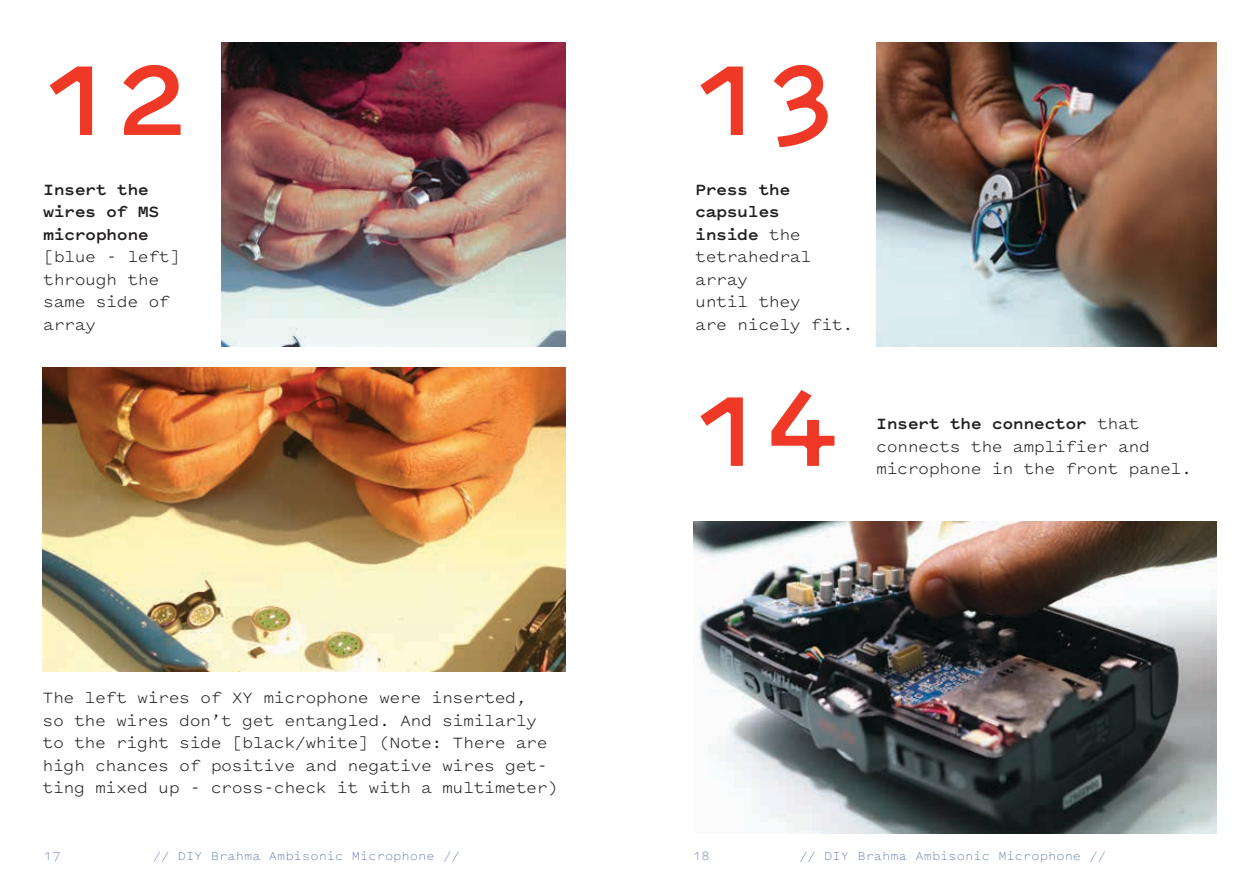
<style>
.page{position:relative;width:1259px;height:893px;background:#fff}
.page>*{position:absolute;margin:0;border:0;box-sizing:border-box;transform-origin:0 0}
.t1{font:700 120px "Pitch Sans";color:#ef3825}
.t2{font:18px/22.5px "Pitch Sans";letter-spacing:-.03em;color:#231f20}
.t3{font:700 18px/22.5px "Pitch Sans";letter-spacing:-.03em;color:#231f20}
.t4{font:300 13.5px "Pitch Sans";color:#3954a5}
.s1{font-weight:700}
</style>
<div class="page">
<img style="left:221px;top:43px;width:345px;height:303px">
<img style="left:43px;top:367px;width:523px;height:304px">
<img style="left:876px;top:43px;width:340px;height:303px">
<img style="left:693px;top:522px;width:523px;height:311px">
<h1 class="t1" style="left:43px;top:19px;width:149px">12</h1>
<p class="t3" style="left:43px;top:178px;width:118px">Insert the wires of MS microphone</p>
<p class="t2" style="left:43px;top:245px;width:139px">[blue - left] through the same side of array</p>
<p class="t2" style="left:43px;top:686px;width:517px">The left wires of XY microphone were inserted,<br>so the wires don’t get entangled. And similarly to the right side [black/white] (Note: There are high chances of positive and negative wires get&shy;ting mixed up - cross-check it with a multimeter)</p>
<h1 class="t1" style="left:693px;top:19px;width:149px">13</h1>
<p class="t2" style="left:695px;top:177px;width:160px"><span class="s1">Press the capsules<br>inside</span> the tetrahedral array<br>until they<br>are nicely fit.</p>
<h1 class="t1" style="left:693px;top:349px;width:149px">14</h1>
<p class="t2" style="left:876px;top:412px;width:317px"><span class="s1">Insert the connector</span> that connects the amplifier and microphone in the front panel.</p>
<p class="t4" style="left:153px;top:847px;width:308px">// DIY Brahma Ambisonic Microphone //</p>
<p class="t4" style="left:799px;top:847px;width:308px">// DIY Brahma Ambisonic Microphone //</p>
<p class="t4" style="left:44px;top:847px;width:18px">17</p>
<p class="t4" style="left:693px;top:847px;width:18px">18</p>
</div>
